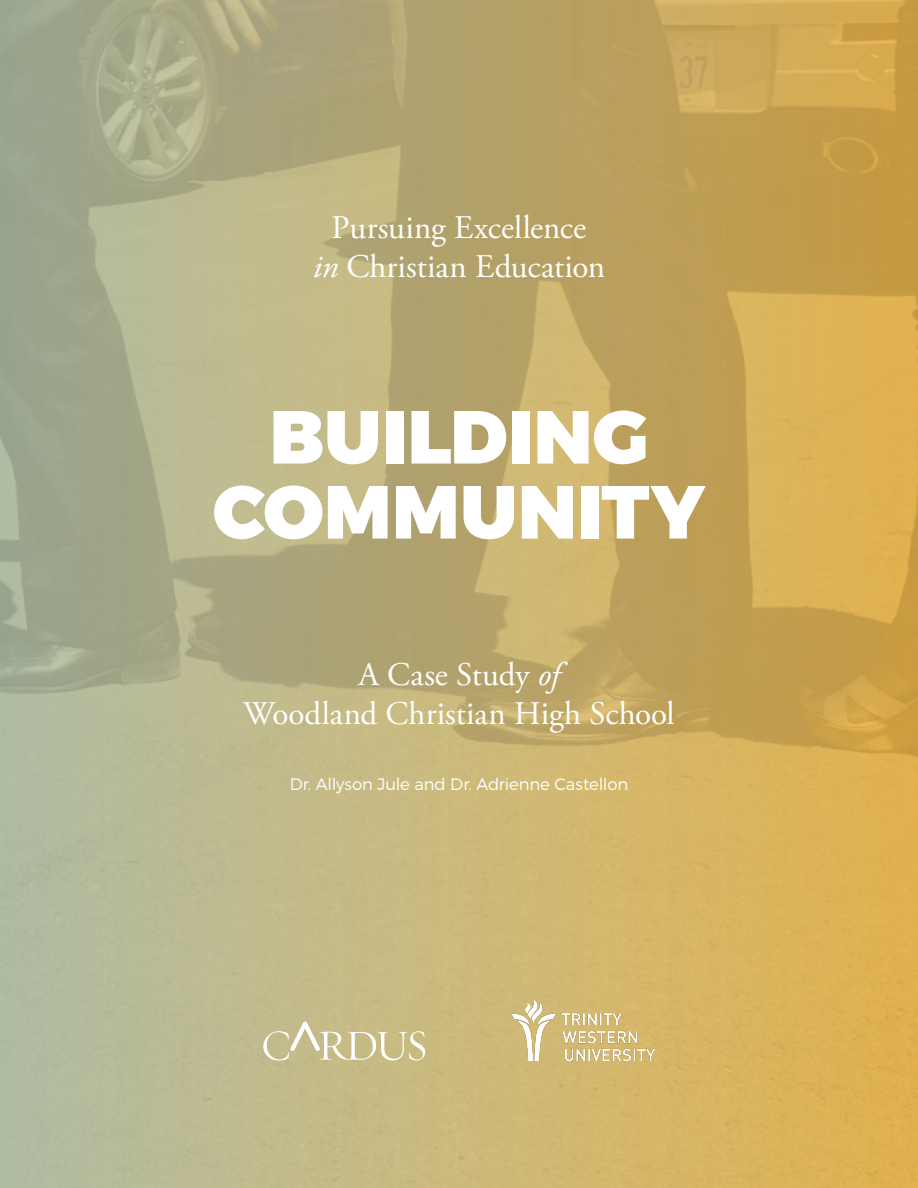
<style>
.page{position:relative;width:918px;height:1188px;background:#fff}
.page>*{position:absolute;margin:0;border:0;box-sizing:border-box;transform-origin:0 0}
.t1{font:900 75px/75px "Montserrat";letter-spacing:.01em;color:#fff;text-align:center}
.t2{font:33px/39.6px "Adobe Garamond Pro";color:#fff;text-align:center}
.t3{font:300 16.5px "Montserrat";letter-spacing:-.005em;color:#fff}
.s1{font-style:italic}
</style>
<div class="page">
<img style="left:0;top:0;width:918px;height:1188px">
<svg style="left:263px;top:1022px;width:162px;height:38px;background:#cfc69b"></svg>
<img style="left:512px;top:1000px;width:143px;height:61px">
<p class="t2" style="left:313px;top:209px;width:294px">Pursuing Excellence<br><span class="s1">in</span> Christian Education</p>
<h1 class="t1" style="left:213px;top:402px;width:493px">BUILDING<br>COMMUNITY</h1>
<p class="t2" style="left:243px;top:656px;width:433px">A Case Study <span class="s1">of<br></span>Woodland Christian High School</p>
<p class="t3" style="left:290px;top:774px;width:340px">Dr. Allyson Jule and Dr. Adrienne Castellon</p>
</div>
